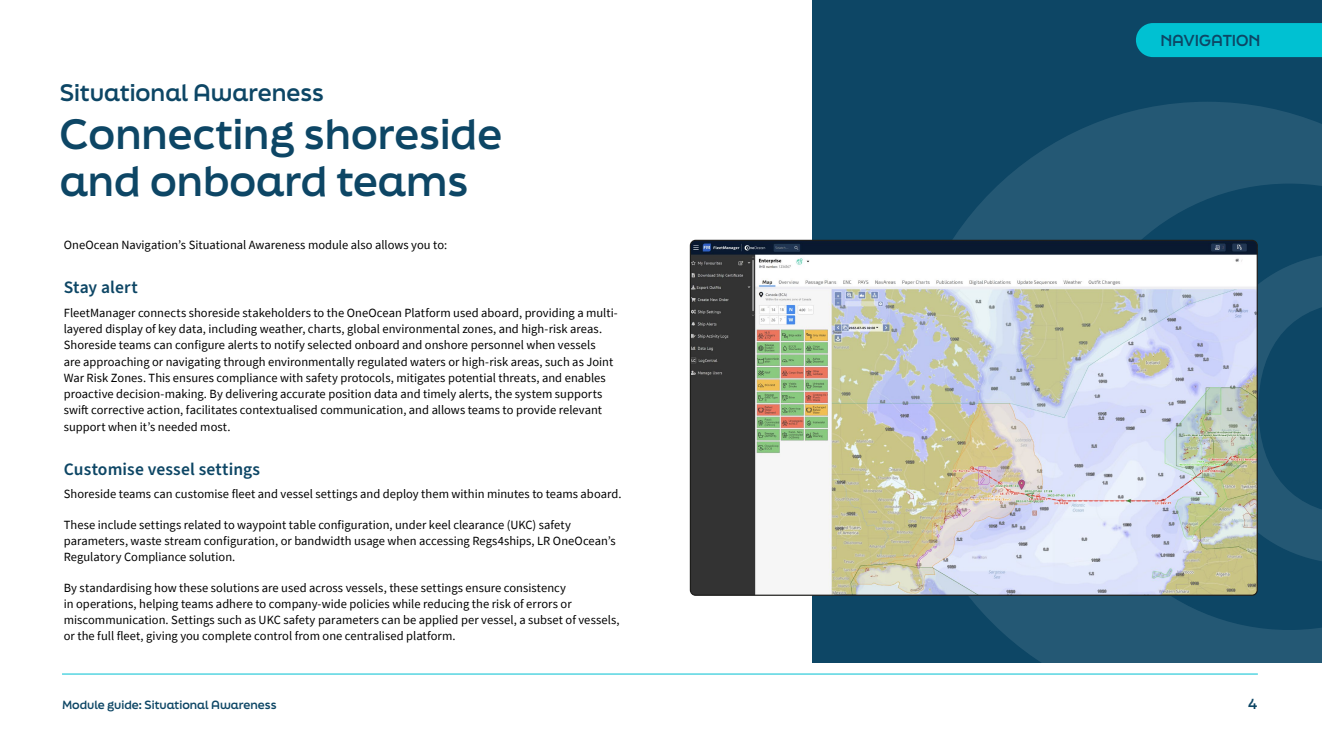
<style>
.page{position:relative;width:1322px;height:745px;background:#fff}
.page>*{position:absolute;margin:0;border:0;box-sizing:border-box;transform-origin:0 0}
.t1{font:700 40px/47.5px "Final Six";color:#0d4665}
.t2{font:700 22.5px "Final Six";color:#0d4665}
.t3{font:600 17.5px "Source Sans Pro";letter-spacing:.005em;color:#0d4665}
.t4{font:700 15px "Final Six";letter-spacing:-.005em;color:#0d4665}
.t5{font:700 13.75px "Final Six";color:#0d4665}
.t6{font:12.5px/16.2px "Source Sans Pro";color:#000}
.t7{font:700 11.25px "Final Six";color:#0d4665}
</style>
<div class="page">
<div style="left:813px;top:0;width:509px;height:662px;background:#0d4665"></div>
<svg style="left:902px;top:102px;width:420px;height:560px;fill:#245874"></svg>
<img style="left:690px;top:240px;width:567px;height:355px">
<div style="left:1136px;top:23px;width:186px;height:34px;background:#00c1d2"></div>
<hr style="left:62px;top:673px;width:1196px;height:1px;background:#00c1d2">
<h2 class="t2" style="left:60px;top:76px;width:266px">Situational Awareness</h2>
<h1 class="t1" style="left:60px;top:109px;width:444px">Connecting shoreside and onboard teams</h1>
<p class="t6" style="left:64px;top:236px;width:385px">OneOcean Navigation’s Situational Awareness module also allows you to:</p>
<h3 class="t3" style="left:64px;top:276px;width:76px">Stay alert</h3>
<p class="t6" style="left:64px;top:304px;width:555px">FleetManager connects shoreside stakeholders to the OneOcean Platform used aboard, providing a multi&shy;layered display of key data, including weather, charts, global environmental zones, and high-risk areas.<br>Shoreside teams can configure alerts to notify selected onboard and onshore personnel when vessels<br>are approaching or navigating through environmentally regulated waters or high-risk areas, such as Joint War Risk Zones. This ensures compliance with safety protocols, mitigates potential threats, and enables proactive decision-making. By delivering accurate position data and timely alerts, the system supports swift corrective action, facilitates contextualised communication, and allows teams to provide relevant support when it’s needed most.</p>
<h3 class="t3" style="left:64px;top:457px;width:198px">Customise vessel settings</h3>
<p class="t6" style="left:64px;top:485px;width:559px">Shoreside teams can customise fleet and vessel settings and deploy them within minutes to teams aboard.</p>
<p class="t6" style="left:64px;top:516px;width:553px">These include settings related to waypoint table configuration, under keel clearance (UKC) safety parameters, waste stream configuration, or bandwidth usage when accessing Regs4ships, LR OneOcean’s<br>Regulatory Compliance solution.</p>
<p class="t6" style="left:64px;top:579px;width:557px">By standardising how these solutions are used across vessels, these settings ensure consistency<br>in operations, helping teams adhere to company-wide policies while reducing the risk of errors or miscommunication. Settings such as UKC safety parameters can be applied per vessel, a subset of vessels, or the full fleet, giving you complete control from one centralised platform.</p>
<p class="t4" style="left:1160px;top:29px;width:101px">NAVIGATION</p>
<p class="t7" style="left:62px;top:696px;width:216px">Module guide: Situational Awareness</p>
<p class="t5" style="left:1248px;top:693px;width:11px">4</p>
</div>
